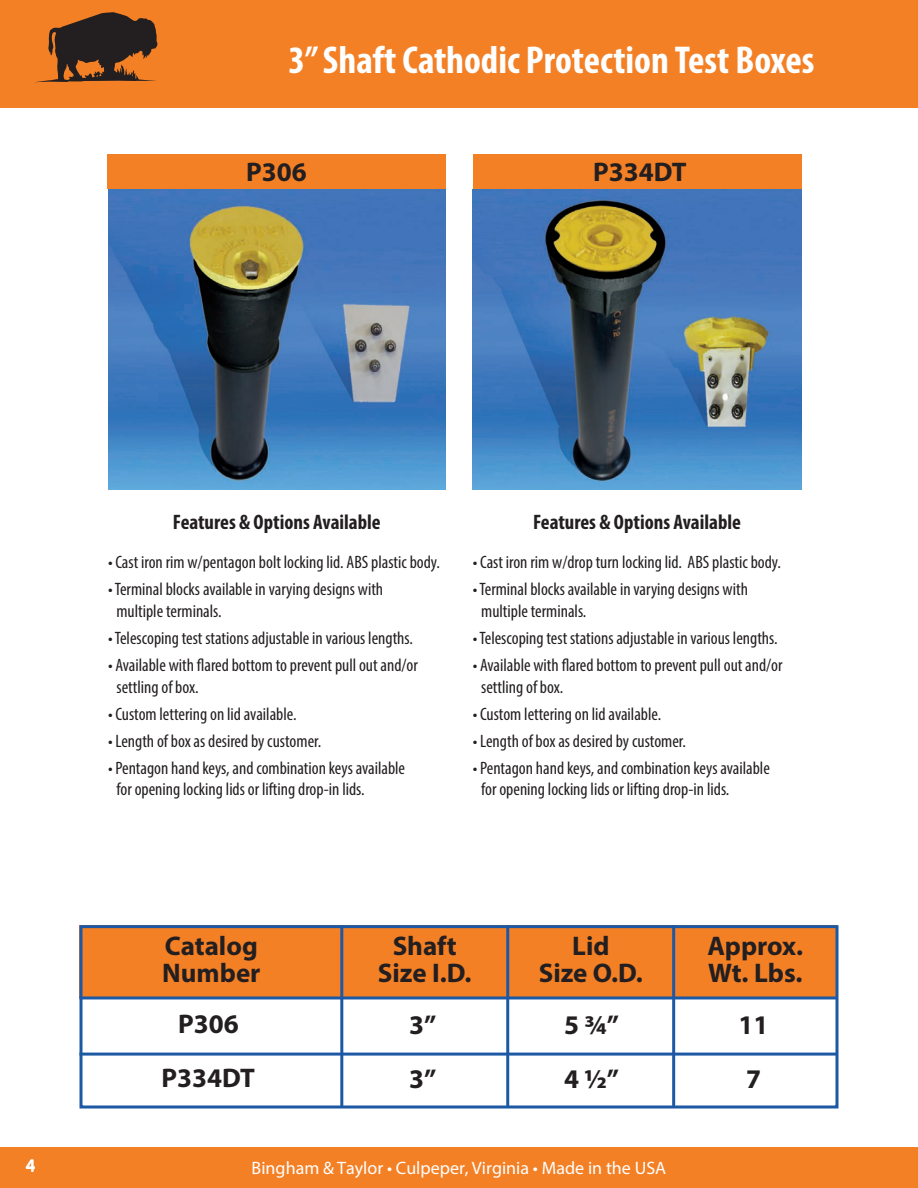
<style>
.page{position:relative;width:918px;height:1188px;background:#fff}
.page>*{position:absolute;margin:0;border:0;box-sizing:border-box;transform-origin:0 0}
.t1{font:700 condensed 39px "Myriad Pro";color:#fff}
.t2{font:700 27px/27px "Myriad Pro";color:#231f20}
.t3{font:700 condensed 21px "Myriad Pro";color:#231f20}
.t4{font:condensed 18px "Myriad Pro";color:#231f20}
.t5{font:18px "Myriad Pro";color:#fff}
.t6{font:600 18px "Myriad Pro";color:#fff}
</style>
<div class="page">
<div style="left:0;top:0;width:918px;height:108px;background:#f48026"></div>
<div style="left:0;top:1148px;width:918px;height:40px;background:#f48026"></div>
<svg style="left:37px;top:12px;width:121px;height:70px"></svg>
<img style="left:108px;top:189px;width:338px;height:300px">
<img style="left:473px;top:189px;width:328px;height:300px">
<div style="left:108px;top:154px;width:338px;height:35px;background:#f48026"></div>
<div style="left:473px;top:154px;width:328px;height:35px;background:#f48026"></div>
<div style="left:80px;top:925px;width:757px;height:73px;background:#f48026"></div>
<div style="left:80px;top:925px;width:758px;height:183px;border:3px solid #1c58a4"></div>
<hr style="left:340px;top:925px;width:3px;height:182px;background:#1c58a4">
<hr style="left:506px;top:925px;width:3px;height:182px;background:#1c58a4">
<hr style="left:672px;top:925px;width:3px;height:182px;background:#1c58a4">
<hr style="left:80px;top:996px;width:757px;height:3px;background:#1c58a4">
<hr style="left:80px;top:1053px;width:757px;height:3px;background:#1c58a4">
<p class="t1" style="left:289px;top:36px;width:527px">3” Shaft Cathodic Protection Test Boxes</p>
<p class="t2" style="left:246px;top:157px;width:62px">P306</p>
<p class="t2" style="left:593px;top:157px;width:95px">P334DT</p>
<p class="t6" style="left:26px;top:1155px;width:11px">4</p>
<p class="t3" style="left:173px;top:509px;width:209px">Features &amp; Options Available</p>
<p class="t4" style="left:108px;top:552px;width:333px">• Cast iron rim w/pentagon bolt locking lid. ABS plastic body.</p>
<p class="t4" style="left:108px;top:579px;width:277px">• Terminal blocks available in varying designs with</p>
<p class="t4" style="left:116px;top:600px;width:107px">multiple terminals.</p>
<p class="t4" style="left:108px;top:627px;width:307px">• Telescoping test stations adjustable in various lengths.</p>
<p class="t4" style="left:108px;top:654px;width:311px">• Available with flared bottom to prevent pull out and/or</p>
<p class="t4" style="left:116px;top:676px;width:84px">settling of box.</p>
<p class="t4" style="left:108px;top:703px;width:190px">• Custom lettering on lid available.</p>
<p class="t4" style="left:108px;top:730px;width:215px">• Length of box as desired by customer.</p>
<p class="t4" style="left:108px;top:757px;width:299px">• Pentagon hand keys, and combination keys available</p>
<p class="t4" style="left:116px;top:778px;width:250px">for opening locking lids or lifting drop-in lids.</p>
<p class="t3" style="left:533px;top:509px;width:209px">Features &amp; Options Available</p>
<p class="t4" style="left:473px;top:552px;width:310px">• Cast iron rim w/drop turn locking lid. ABS plastic body.</p>
<p class="t4" style="left:473px;top:579px;width:277px">• Terminal blocks available in varying designs with</p>
<p class="t4" style="left:481px;top:600px;width:107px">multiple terminals.</p>
<p class="t4" style="left:473px;top:627px;width:307px">• Telescoping test stations adjustable in various lengths.</p>
<p class="t4" style="left:473px;top:654px;width:311px">• Available with flared bottom to prevent pull out and/or</p>
<p class="t4" style="left:481px;top:676px;width:84px">settling of box.</p>
<p class="t4" style="left:473px;top:703px;width:190px">• Custom lettering on lid available.</p>
<p class="t4" style="left:473px;top:730px;width:215px">• Length of box as desired by customer.</p>
<p class="t4" style="left:473px;top:757px;width:299px">• Pentagon hand keys, and combination keys available</p>
<p class="t4" style="left:481px;top:778px;width:250px">for opening locking lids or lifting drop-in lids.</p>
<h2 class="t2" style="left:162px;top:931px;width:100px">Catalog<br>Number</h2>
<h2 class="t2" style="left:378px;top:932px;width:95px;text-align:center">Shaft<br>Size I.D.</h2>
<h2 class="t2" style="left:539px;top:932px;width:106px;text-align:center">Lid<br>Size O.D.</h2>
<h2 class="t2" style="left:707px;top:932px;width:97px">Approx.<br>Wt. Lbs.</h2>
<p class="t2" style="left:178px;top:1010px;width:62px">P306</p>
<p class="t2" style="left:409px;top:1010px;width:29px">3”</p>
<p class="t2" style="left:564px;top:1010px;width:57px">5 ¾”</p>
<p class="t2" style="left:739px;top:1010px;width:31px">11</p>
<p class="t2" style="left:162px;top:1064px;width:95px">P334DT</p>
<p class="t2" style="left:409px;top:1064px;width:29px">3”</p>
<p class="t2" style="left:564px;top:1064px;width:57px">4 ½”</p>
<p class="t2" style="left:746px;top:1064px;width:16px">7</p>
<p class="t5" style="left:252px;top:1157px;width:416px">Bingham &amp; Taylor • Culpeper, Virginia • Made in the USA</p>
</div>
